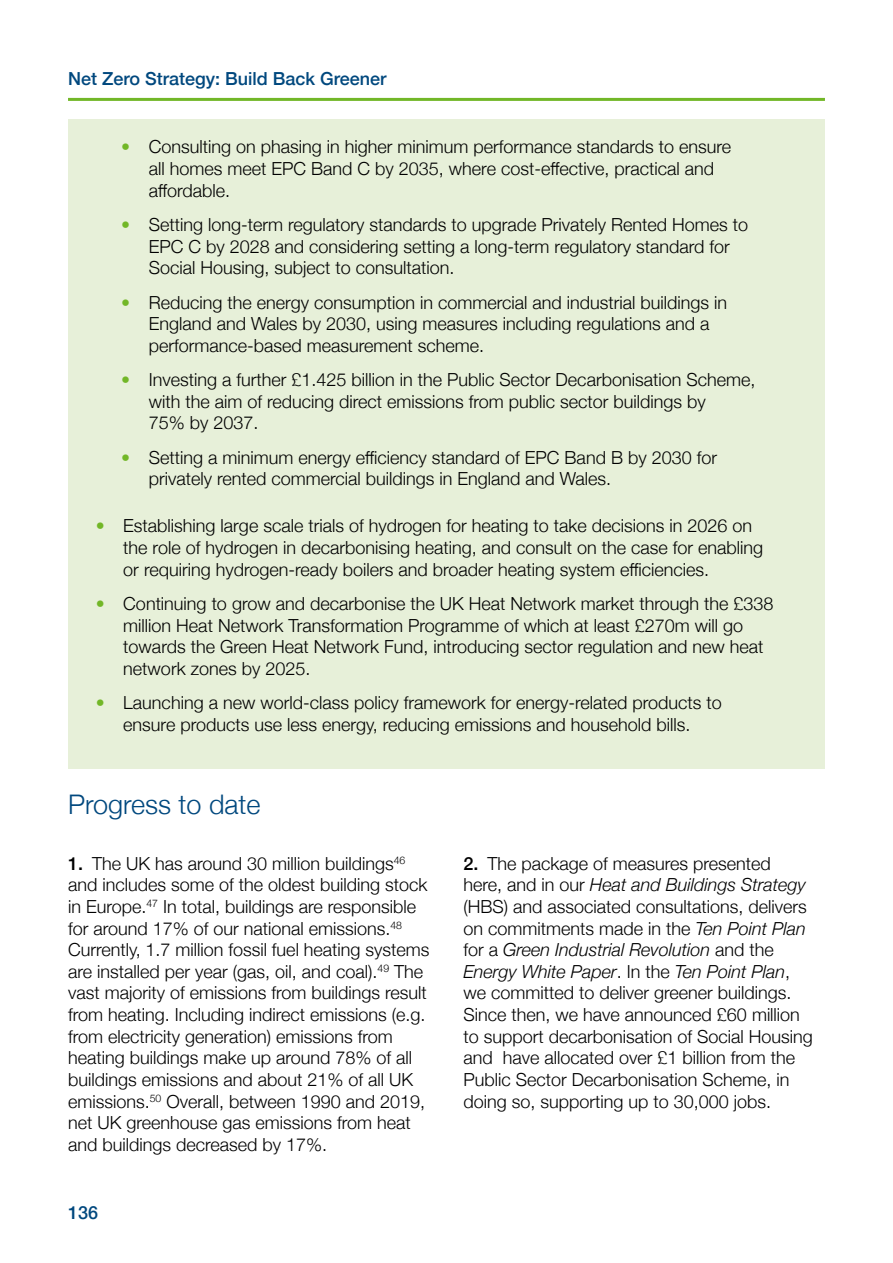
<style>
.page{position:relative;width:893px;height:1263px;background:#fff}
.page>*{position:absolute;margin:0;border:0;box-sizing:border-box;transform-origin:0 0}
.Heading_2{font:300 27px "Helvetica Neue";color:#00487e}
.Body_Copy_Numbered{font:300 18px/21.6px "Helvetica Neue";color:#000}
.t1{font:500 18px "Helvetica Neue";color:#00487e}
.s1{color:#72b727}
.s2{font-weight:500}
.s3{font-style:italic}
</style>
<div class="page">
<div style="left:68px;top:119px;width:757px;height:116px;background:#e7f0d9"></div>
<div style="left:68px;top:197px;width:757px;height:115px;background:#e7f0d9"></div>
<div style="left:68px;top:274px;width:757px;height:116px;background:#e7f0d9"></div>
<div style="left:68px;top:352px;width:757px;height:115px;background:#e7f0d9"></div>
<div style="left:68px;top:429px;width:757px;height:94px;background:#e7f0d9"></div>
<div style="left:68px;top:498px;width:757px;height:115px;background:#e7f0d9"></div>
<div style="left:68px;top:576px;width:757px;height:137px;background:#e7f0d9"></div>
<div style="left:68px;top:675px;width:757px;height:94px;background:#e7f0d9"></div>
<hr style="left:68px;top:98px;width:757px;height:3px;background:#72b727">
<p class="t1" style="left:68px;top:64px;width:320px">Net Zero Strategy: Build Back Greener</p>
<p class="Body_Copy_Numbered" style="left:149px;top:135px;width:584px;text-indent:-28px"><span class="s1">•</span> Consulting on phasing in higher minimum performance standards to ensure all homes meet EPC Band C by 2035, where cost-effective, practical and affordable.</p>
<p class="Body_Copy_Numbered" style="left:149px;top:213px;width:601px;text-indent:-28px"><span class="s1">•</span> Setting long-term regulatory standards to upgrade Privately Rented Homes to<br>EPC C by 2028 and considering setting a long-term regulatory standard for<br>Social Housing, subject to consultation.</p>
<p class="Body_Copy_Numbered" style="left:149px;top:290px;width:580px;text-indent:-28px"><span class="s1">•</span> Reducing the energy consumption in commercial and industrial buildings in<br>England and Wales by 2030, using measures including regulations and a performance-based measurement scheme.</p>
<p class="Body_Copy_Numbered" style="left:149px;top:368px;width:608px;text-indent:-28px"><span class="s1">•</span> Investing a further £1.425 billion in the Public Sector Decarbonisation Scheme, with the aim of reducing direct emissions from public sector buildings by<br>75% by 2037.</p>
<p class="Body_Copy_Numbered" style="left:149px;top:445px;width:570px;text-indent:-28px"><span class="s1">•</span> Setting a minimum energy efficiency standard of EPC Band B by 2030 for privately rented commercial buildings in England and Wales.</p>
<p class="Body_Copy_Numbered" style="left:123px;top:514px;width:641px;text-indent:-28px"><span class="s1">•</span> Establishing large scale trials of hydrogen for heating to take decisions in 2026 on the role of hydrogen in decarbonising heating, and consult on the case for enabling or requiring hydrogen-ready boilers and broader heating system efficiencies.</p>
<p class="Body_Copy_Numbered" style="left:123px;top:591px;width:652px;text-indent:-28px"><span class="s1">•</span> Continuing to grow and decarbonise the UK Heat Network market through the £338 million Heat Network Transformation Programme of which at least £270m will go towards the Green Heat Network Fund, introducing sector regulation and new heat network zones by 2025.</p>
<p class="Body_Copy_Numbered" style="left:96px;top:691px;width:628px;text-align:center"><span class="s1">•</span> Launching a new world-class policy framework for energy-related products to ensure products use less energy, reducing emissions and household bills.</p>
<h2 class="Heading_2" style="left:68px;top:783px;width:194px">Progress to date</h2>
<p class="Body_Copy_Numbered" style="left:68px;top:851px;width:363px"><span class="s2">1.</span> The UK has around 30 million buildings<sup>46 </sup>and includes some of the oldest building stock in Europe.<sup>47</sup> In total, buildings are responsible for around 17% of our national emissions.<sup>48<br></sup>Currently, 1.7 million fossil fuel heating systems are installed per year (gas, oil, and coal).<sup>49</sup> The vast majority of emissions from buildings result from heating. Including indirect emissions (e.g. from electricity generation) emissions from heating buildings make up around 78% of all buildings emissions and about 21% of all UK emissions.<sup>50</sup> Overall, between 1990 and 2019, net UK greenhouse gas emissions from heat and buildings decreased by 17%.</p>
<p class="Body_Copy_Numbered" style="left:463px;top:851px;width:351px"><span class="s2">2.</span> The package of measures presented here, and in our <span class="s3">Heat and Buildings Strategy </span>(HBS) and associated consultations, delivers on commitments made in the <span class="s3">Ten Point Plan </span>for a <span class="s3">Green Industrial Revolution</span> and the <span class="s3">Energy White Paper</span>. In the <span class="s3">Ten Point Plan</span>, we committed to deliver greener buildings.<br>Since then, we have announced £60 million to support decarbonisation of Social Housing and have allocated over £1 billion from the Public Sector Decarbonisation Scheme, in doing so, supporting up to 30,000 jobs.</p>
<p class="t1" style="left:68px;top:1198px;width:32px">136</p>
</div>
